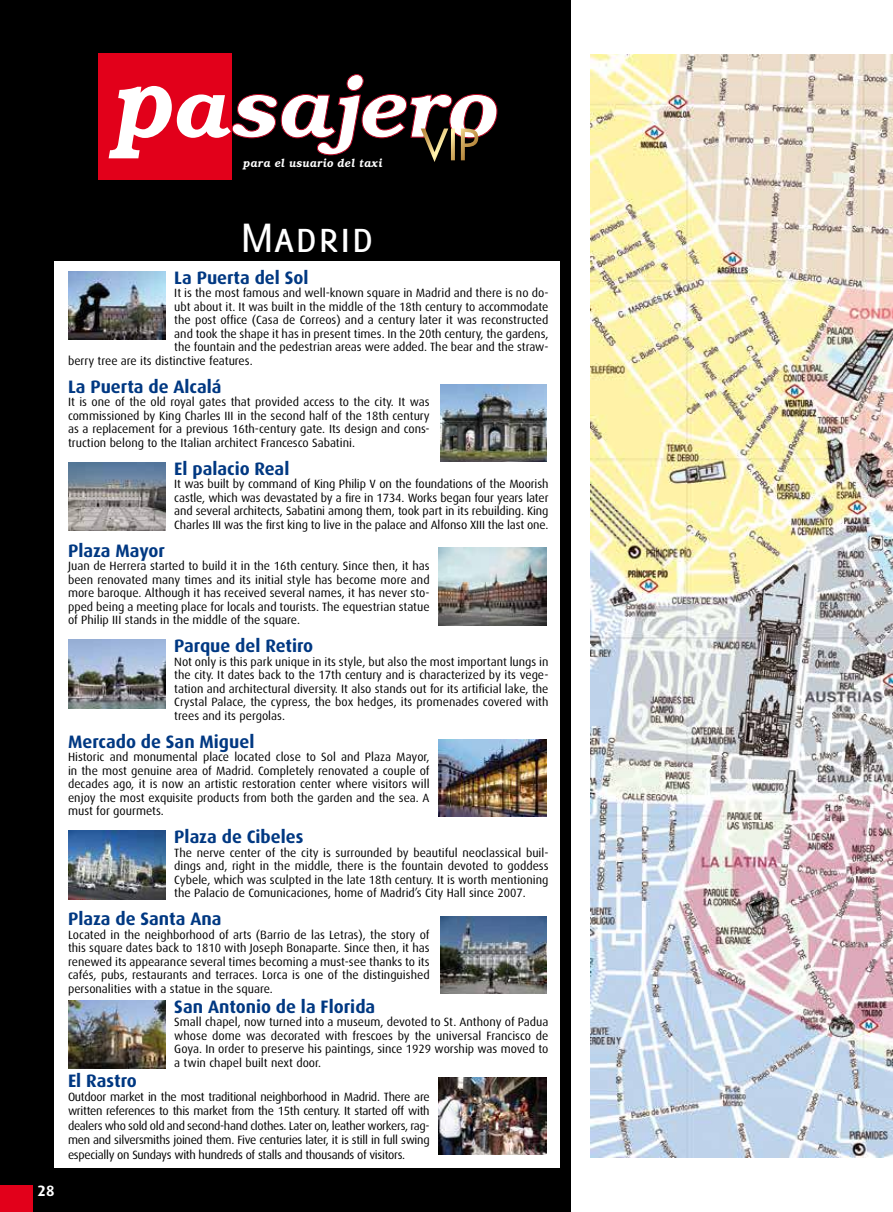
<style>
.page{position:relative;width:893px;height:1212px;background:#fff}
.page>*{position:absolute;margin:0;border:0;box-sizing:border-box;transform-origin:0 0}
.t1{font:45px "Delicious Small Caps";color:#fff}
.t2{font:700 18px "Dax";color:#003882}
.t3{font:700 15px "Dax";color:#fff}
.t4{font:12px/13.5px "Dax";color:#000;text-align:justify}
.t5{font:italic 600 11.4px "Bookman";letter-spacing:.04em;color:#fff;scale:.9 1}
</style>
<div class="page">
<div style="left:0;top:0;width:571px;height:1212px;background:#000"></div>
<div style="left:54px;top:261px;width:506px;height:906px;background:#fff"></div>
<img style="left:68px;top:271px;width:98px;height:69px">
<img style="left:440px;top:384px;width:107px;height:77px">
<img style="left:68px;top:462px;width:98px;height:69px">
<img style="left:438px;top:548px;width:109px;height:77px">
<img style="left:68px;top:640px;width:98px;height:68px">
<img style="left:438px;top:740px;width:109px;height:76px">
<img style="left:68px;top:831px;width:98px;height:68px">
<img style="left:440px;top:916px;width:107px;height:77px">
<img style="left:68px;top:1000px;width:98px;height:68px">
<img style="left:438px;top:1078px;width:109px;height:77px">
<img style="left:590px;top:54px;width:303px;height:1104px">
<div style="left:98px;top:54px;width:133px;height:126px;background:#e2001a"></div>
<svg style="left:109px;top:74px;width:389px;height:88px"></svg>
<div style="left:0;top:1186px;width:33px;height:26px;background:#e2001a"></div>
<p class="t5" style="left:243px;top:156px;width:156px">para el usuario del taxi</p>
<p class="t3" style="left:38px;top:1182px;width:18px">28</p>
<h1 class="t1" style="left:240px;top:212px;width:135px">Madrid</h1>
<h2 class="t2" style="left:174px;top:267px;width:136px">La Puerta del Sol</h2>
<p class="t4" style="left:174px;top:287px;width:376px">It is the most famous and well-known square in Madrid and there is no do-</p>
<p class="t4" style="left:174px;top:300px;width:376px">ubt about it. It was built in the middle of the 18th century to accommodate</p>
<p class="t4" style="left:174px;top:314px;width:376px">the post office (Casa de Correos) and a century later it was reconstructed</p>
<p class="t4" style="left:174px;top:327px;width:376px">and took the shape it has in present times. In the 20th century, the gardens,</p>
<p class="t4" style="left:174px;top:341px;width:376px">the fountain and the pedestrian areas were added. The bear and the straw-</p>
<p class="t4" style="left:68px;top:354px;width:186px">berry tree are its distinctive features.</p>
<h2 class="t2" style="left:68px;top:376px;width:155px">La Puerta de Alcalá</h2>
<p class="t4" style="left:68px;top:396px;width:363px">It is one of the old royal gates that provided access to the city. It was commissioned by King Charles III in the second half of the 18th century as a replacement for a previous 16th-century gate. Its design and cons&shy;truction belong to the Italian architect Francesco Sabatini.</p>
<h2 class="t2" style="left:174px;top:458px;width:117px">El palacio Real</h2>
<p class="t4" style="left:174px;top:477px;width:376px">It was built by command of King Philip V on the foundations of the Moorish castle, which was devastated by a fire in 1734. Works began four years later and several architects, Sabatini among them, took part in its rebuilding. King Charles III was the first king to live in the palace and Alfonso XIII the last one.</p>
<h2 class="t2" style="left:68px;top:540px;width:99px">Plaza Mayor</h2>
<p class="t4" style="left:68px;top:559px;width:363px">Juan de Herrera started to build it in the 16th century. Since then, it has been renovated many times and its initial style has become more and more baroque. Although it has received several names, it has never sto&shy;pped being a meeting place for locals and tourists. The equestrian statue of Philip III stands in the middle of the square.</p>
<h2 class="t2" style="left:174px;top:636px;width:140px">Parque del Retiro</h2>
<p class="t4" style="left:174px;top:655px;width:376px">Not only is this park unique in its style, but also the most important lungs in the city. It dates back to the 17th century and is characterized by its vege&shy;tation and architectural diversity. It also stands out for its artificial lake, the Crystal Palace, the cypress, the box hedges, its promenades covered with trees and its pergolas.</p>
<h2 class="t2" style="left:68px;top:731px;width:188px">Mercado de San Miguel</h2>
<p class="t4" style="left:68px;top:750px;width:363px">Historic and monumental place located close to Sol and Plaza Mayor, in the most genuine area of Madrid. Completely renovated a couple of decades ago, it is now an artistic restoration center where visitors will enjoy the most exquisite products from both the garden and the sea. A must for gourmets.</p>
<h2 class="t2" style="left:174px;top:827px;width:131px">Plaza de Cibeles</h2>
<p class="t4" style="left:174px;top:846px;width:376px">The nerve center of the city is surrounded by beautiful neoclassical buil&shy;dings and, right in the middle, there is the fountain devoted to goddess Cybele, which was sculpted in the late 18th century. It is worth mentioning the Palacio de Comunicaciones, home of Madrid’s City Hall since 2007.</p>
<h2 class="t2" style="left:68px;top:909px;width:155px">Plaza de Santa Ana</h2>
<p class="t4" style="left:68px;top:928px;width:363px">Located in the neighborhood of arts (Barrio de las Letras), the story of this square dates back to 1810 with Joseph Bonaparte. Since then, it has renewed its appearance several times becoming a must-see thanks to its cafés, pubs, restaurants and terraces. Lorca is one of the distinguished personalities with a statue in the square.</p>
<h2 class="t2" style="left:174px;top:996px;width:202px">San Antonio de la Florida</h2>
<p class="t4" style="left:174px;top:1015px;width:376px">Small chapel, now turned into a museum, devoted to St. Anthony of Padua whose dome was decorated with frescoes by the universal Francisco de Goya. In order to preserve his paintings, since 1929 worship was moved to a twin chapel built next door.</p>
<h2 class="t2" style="left:68px;top:1070px;width:70px">El Rastro</h2>
<p class="t4" style="left:68px;top:1090px;width:363px;line-height:14.4px">Outdoor market in the most traditional neighborhood in Madrid. There are written references to this market from the 15th century. It started off with dealers who sold old and second-hand clothes. Later on, leather workers, rag&shy;men and silversmiths joined them. Five centuries later, it is still in full swing especially on Sundays with hundreds of stalls and thousands of visitors.</p>
</div>
